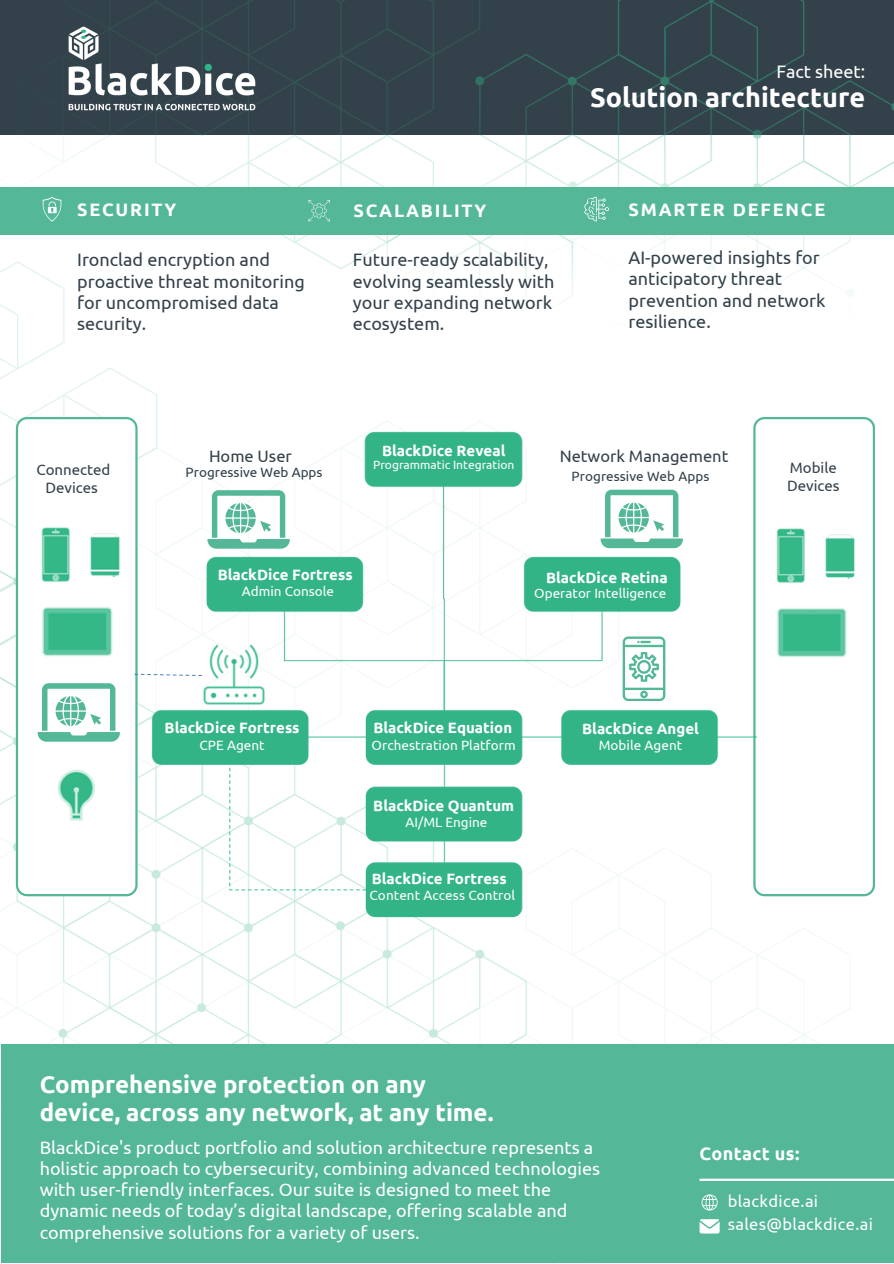
<style>
.page{position:relative;width:894px;height:1264px;background:#fff}
.page>*{position:absolute;margin:0;border:0;box-sizing:border-box;transform-origin:0 0}
.t1{font:700 27px "Ubuntu";color:#fff}
.t2{font:700 24px/28.5px "Ubuntu";color:#fff}
.t3{font:18px/21px "Ubuntu";color:#fff}
.t4{font:18px/21.3px "Ubuntu";color:#33414a}
.t5{font:700 18px "Ubuntu";letter-spacing:.1em;color:#fff}
.t6{font:700 18px "Ubuntu";letter-spacing:.02em;color:#fff}
.t7{font:16.5px/22.5px "Ubuntu";letter-spacing:.02em;color:#fff}
.t8{font:16.5px "Ubuntu";color:#33414a}
.t9{font:700 15px "Ubuntu";color:#fff}
.t10{font:15px/18px "Ubuntu";color:#33414a}
.t11{font:13.5px "Ubuntu";letter-spacing:.005em;color:#fff}
.t12{font:13.5px "Ubuntu";color:#33414a}
.t13{font:12px "Ubuntu";color:#fff}
</style>
<div class="page">
<img style="left:0;top:0;width:893px;height:1044px">
<div style="left:1px;top:1044px;width:892px;height:219px;background:#53b798"></div>
<hr style="left:699px;top:1178px;width:194px;height:2px;background:#fff">
<svg style="left:701px;top:1194px;width:16px;height:16px"></svg>
<svg style="left:699px;top:1219px;width:20px;height:14px"></svg>
<div style="left:0;top:187px;width:893px;height:48px;background:#53b798"></div>
<svg style="left:43px;top:197px;width:18px;height:24px"></svg>
<svg style="left:308px;top:200px;width:22px;height:21px"></svg>
<svg style="left:584px;top:197px;width:24px;height:24px"></svg>
<img style="left:65px;top:24px;width:193px;height:90px">
<svg style="left:753px;top:417px;width:121px;height:479px"></svg>
<svg style="left:16px;top:417px;width:121px;height:479px"></svg>
<img style="left:146px;top:427px;width:615px;height:494px">
<img style="left:33px;top:518px;width:46px;height:73px">
<img style="left:31px;top:594px;width:94px;height:73px">
<img style="left:179px;top:619px;width:109px;height:109px">
<img style="left:84px;top:526px;width:42px;height:58px">
<svg style="left:134px;top:673px;width:68px;height:3px"></svg>
<img style="left:44px;top:757px;width:64px;height:74px">
<svg style="left:622px;top:636px;width:43px;height:64px"></svg>
<svg style="left:207px;top:490px;width:82px;height:58px"></svg>
<svg style="left:600px;top:489px;width:82px;height:59px"></svg>
<svg style="left:38px;top:683px;width:81px;height:58px"></svg>
<img style="left:767px;top:519px;width:46px;height:73px">
<img style="left:765px;top:595px;width:94px;height:73px">
<img style="left:818px;top:528px;width:42px;height:57px">
<p class="t5" style="left:77px;top:200px;width:101px">SECURITY</p>
<h1 class="t5" style="left:353px;top:200px;width:134px">SCALABILITY</h1>
<h5 class="t3" style="left:776px;top:60px;width:90px">Fact sheet:</h5>
<h5 class="t1" style="left:590px;top:82px;width:276px">Solution architecture</h5>
<h5 class="t5" style="left:628px;top:199px;width:198px">SMARTER DEFENCE</h5>
<h3 class="t4" style="left:77px;top:249px;width:229px">Ironclad encryption and proactive threat monitoring for uncompromised data security.</h3>
<p class="t4" style="left:353px;top:249px;width:203px">Future-ready scalability, evolving seamlessly with your expanding network ecosystem.</p>
<h3 class="t4" style="left:628px;top:246px;width:199px">AI-powered insights for anticipatory threat prevention and network resilience.</h3>
<h6 class="t10" style="left:36px;top:460px;width:75px;text-align:center">Connected<br>Devices</h6>
<p class="t8" style="left:209px;top:447px;width:84px">Home User</p>
<p class="t12" style="left:185px;top:464px;width:138px">Progressive Web Apps</p>
<h6 class="t9" style="left:382px;top:441px;width:125px">BlackDice Reveal</h6>
<p class="t8" style="left:559px;top:447px;width:170px">Network Management</p>
<h6 class="t13" style="left:373px;top:457px;width:143px">Programmatic Integration</h6>
<p class="t12" style="left:571px;top:468px;width:139px">Progressive Web Apps</p>
<p class="t9" style="left:218px;top:566px;width:136px">BlackDice Fortress</p>
<p class="t9" style="left:546px;top:569px;width:123px">BlackDice Retina</p>
<h6 class="t11" style="left:242px;top:583px;width:94px">Admin Console</h6>
<h5 class="t11" style="left:534px;top:585px;width:134px">Operator Intelligence</h5>
<h5 class="t9" style="left:165px;top:718px;width:136px">BlackDice Fortress</h5>
<p class="t9" style="left:373px;top:718px;width:140px">BlackDice Equation</p>
<p class="t9" style="left:582px;top:720px;width:118px">BlackDice Angel</p>
<p class="t11" style="left:199px;top:737px;width:66px">CPE Agent</p>
<p class="t11" style="left:371px;top:737px;width:146px">Orchestration Platform</p>
<p class="t9" style="left:373px;top:796px;width:142px">BlackDice Quantum</p>
<h6 class="t11" style="left:405px;top:814px;width:83px">AI/ML Engine</h6>
<p class="t9" style="left:371px;top:870px;width:136px">BlackDice Fortress</p>
<p class="t11" style="left:369px;top:887px;width:147px">Content Access Control</p>
<h6 class="t11" style="left:598px;top:737px;width:85px">Mobile Agent</h6>
<p class="t10" style="left:786px;top:459px;width:54px">Mobile<br>Devices</p>
<p class="t2" style="left:40px;top:1069px;width:455px">Comprehensive protection on any device, across any network, at any time.</p>
<p class="t3" style="left:40px;top:1137px;width:561px">BlackDice's product portfolio and solution architecture represents a holistic approach to cybersecurity, combining advanced technologies with user-friendly interfaces. Our suite is designed to meet the dynamic needs of today’s digital landscape, offering scalable and comprehensive solutions for a variety of users.</p>
<h3 class="t6" style="left:699px;top:1142px;width:101px">Contact us:</h3>
<p class="t7" style="left:727px;top:1189px;width:147px">blackdice.ai sales@blackdice.ai</p>
</div>
